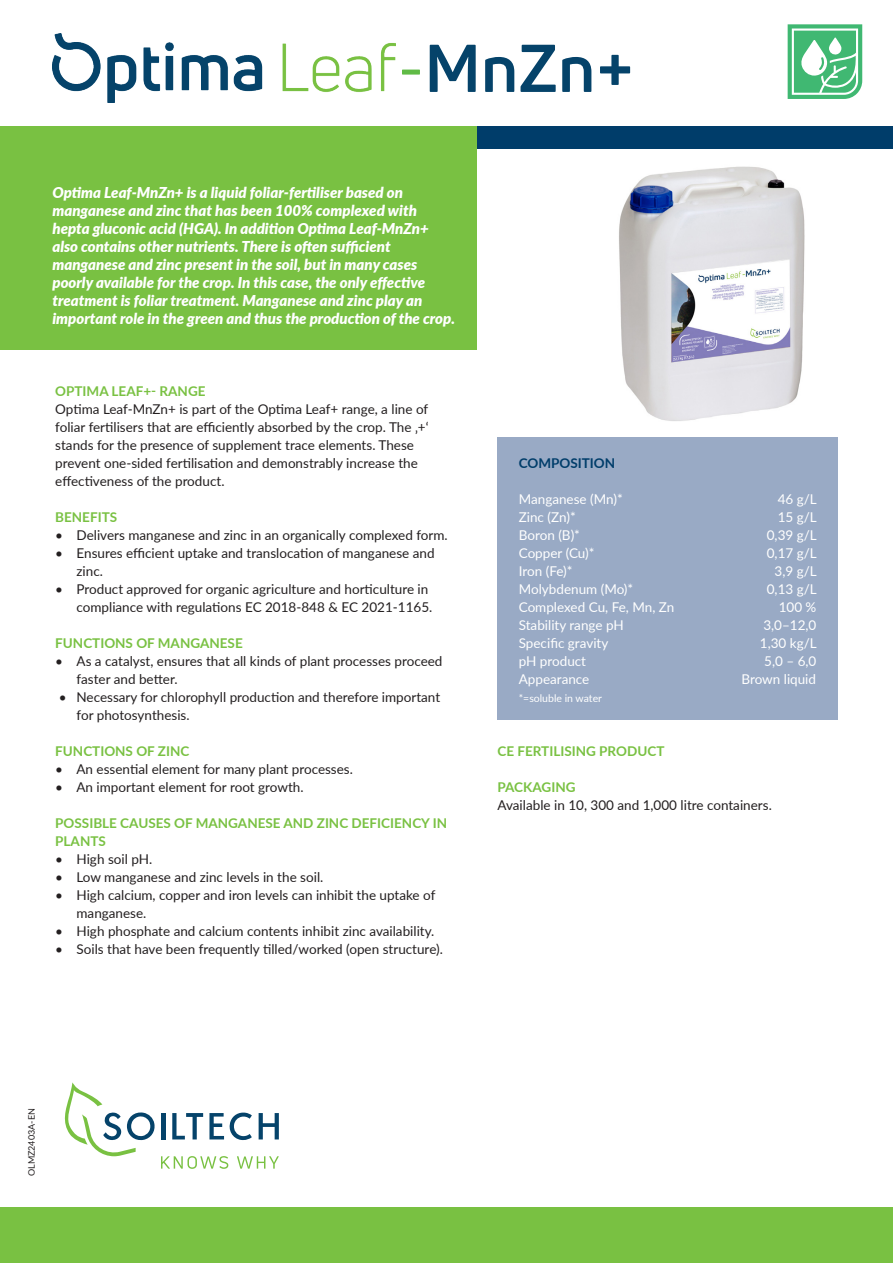
<style>
.page{position:relative;width:893px;height:1263px;background:#fff}
.page>*{position:absolute;margin:0;border:0;box-sizing:border-box;transform-origin:0 0}
.FOP_Product_Title{font:700 66px "Uni Neue";color:#05436a}
.t1{font:italic 900 15px/18px "Lato";color:#fff}
.t2{font:13.5px/18px "Lato";color:#231f20}
.t3{font:13.5px "Lato";color:#fff}
.t4{font:700 13.5px/18px "Lato";color:#79c142}
.t5{font:700 13.5px "Lato";color:#003d6a}
.t6{font:10.5px "Lato";color:#fff}
.t7{font:9px "Lato";color:#231f20}
.s1{font-weight:400;color:#60bb46}
</style>
<div class="page">
<div style="left:0;top:126px;width:893px;height:23px;background:#003d6a"></div>
<div style="left:0;top:1208px;width:893px;height:55px;background:#79c142"></div>
<div style="left:0;top:149px;width:476px;height:201px;background:#79c142"></div>
<div style="left:0;top:126px;width:476px;height:23px;background:#79c142"></div>
<svg style="left:64px;top:1082px;width:215px;height:87px"></svg>
<img style="left:52px;top:33px;width:343px;height:69px">
<img style="left:619px;top:166px;width:186px;height:255px">
<div style="left:497px;top:437px;width:341px;height:283px;background:#99aac5"></div>
<svg style="left:787px;top:24px;width:76px;height:75px"></svg>
<p class="FOP_Product_Title" style="left:398px;top:27px;width:239px"><span class="s1">-</span>MnZn+</p>
<p class="t1" style="left:52px;top:183px;width:404px">Optima Leaf-MnZn+ is a liquid foliar-fertiliser based on manganese and zinc that has been 100% complexed with hepta gluconic acid (HGA). In addition Optima Leaf-MnZn+ also contains other nutrients. There is often sufficient manganese and zinc present in the soil, but in many cases poorly available for the crop. In this case, the only effective treatment is foliar treatment. Manganese and zinc play an important role in the green and thus the production of the crop.</p>
<p class="t4" style="left:55px;top:381px;width:152px">OPTIMA LEAF+- RANGE</p>
<p class="t2" style="left:55px;top:400px;width:375px">Optima Leaf-MnZn+ is part of the Optima Leaf+ range, a line of foliar fertilisers that are efficiently absorbed by the crop. The ‚+‘ stands for the presence of supplement trace elements. These prevent one-sided fertilisation and demonstrably increase the effectiveness of the product.</p>
<p class="t4" style="left:55px;top:507px;width:63px">BENEFITS</p>
<p class="t2" style="left:55px;top:526px;width:394px">• Delivers manganese and zinc in an organically complexed form.</p>
<p class="t2" style="left:77px;top:544px;width:360px;text-indent:-21px">• Ensures efficient uptake and translocation of manganese and zinc.</p>
<p class="t2" style="left:55px;top:580px;width:379px;text-align:right">• Product approved for organic agriculture and horticulture in compliance with regulations EC 2018-848 &amp; EC 2021-1165.</p>
<p class="t4" style="left:55px;top:633px;width:189px">FUNCTIONS OF MANGANESE</p>
<p class="t2" style="left:55px;top:652px;width:389px">• As a catalyst, ensures that all kinds of plant processes proceed</p>
<p class="t2" style="left:77px;top:670px;width:103px">faster and better.</p>
<p class="t2" style="left:59px;top:688px;width:383px">• Necessary for chlorophyll production and therefore important</p>
<p class="t2" style="left:77px;top:706px;width:115px">for photosynthesis.</p>
<p class="t4" style="left:55px;top:741px;width:136px">FUNCTIONS OF ZINC</p>
<p class="t2" style="left:55px;top:760px;width:299px">• An essential element for many plant processes.</p>
<p class="t2" style="left:55px;top:778px;width:250px">• An important element for root growth.</p>
<p class="t4" style="left:55px;top:813px;width:393px">POSSIBLE CAUSES OF MANGANESE AND ZINC DEFICIENCY IN<br>PLANTS</p>
<p class="t2" style="left:55px;top:850px;width:98px">• High soil pH.</p>
<p class="t2" style="left:55px;top:868px;width:270px">• Low manganese and zinc levels in the soil.</p>
<p class="t2" style="left:55px;top:886px;width:382px">• High calcium, copper and iron levels can inhibit the uptake of</p>
<p class="t2" style="left:77px;top:904px;width:71px">manganese.</p>
<p class="t2" style="left:55px;top:922px;width:381px">• High phosphate and calcium contents inhibit zinc availability.</p>
<p class="t2" style="left:55px;top:940px;width:389px">• Soils that have been frequently tilled/worked (open structure).</p>
<p class="t5" style="left:519px;top:453px;width:98px">COMPOSITION</p>
<p class="t3" style="left:519px;top:489px;width:106px">Manganese (Mn)*</p>
<p class="t3" style="left:778px;top:489px;width:41px">46 g/L</p>
<p class="t3" style="left:519px;top:507px;width:58px">Zinc (Zn)*</p>
<p class="t3" style="left:778px;top:507px;width:41px">15 g/L</p>
<p class="t3" style="left:519px;top:525px;width:63px">Boron (B)*</p>
<p class="t3" style="left:767px;top:525px;width:52px">0,39 g/L</p>
<p class="t3" style="left:519px;top:543px;width:77px">Copper (Cu)*</p>
<p class="t3" style="left:767px;top:543px;width:52px">0,17 g/L</p>
<p class="t3" style="left:519px;top:561px;width:55px">Iron (Fe)*</p>
<p class="t3" style="left:775px;top:561px;width:44px">3,9 g/L</p>
<p class="t3" style="left:519px;top:579px;width:116px">Molybdenum (Mo)*</p>
<p class="t3" style="left:767px;top:579px;width:52px">0,13 g/L</p>
<p class="t3" style="left:519px;top:597px;width:157px">Complexed Cu, Fe, Mn, Zn</p>
<p class="t3" style="left:779px;top:597px;width:39px">100 %</p>
<p class="t3" style="left:519px;top:615px;width:106px">Stability range pH</p>
<p class="t3" style="left:763px;top:615px;width:55px">3,0–12,0</p>
<p class="t3" style="left:519px;top:633px;width:91px">Specific gravity</p>
<p class="t3" style="left:760px;top:633px;width:58px">1,30 kg/L</p>
<p class="t3" style="left:519px;top:651px;width:69px">pH product</p>
<p class="t3" style="left:764px;top:651px;width:54px">5,0 – 6,0</p>
<p class="t3" style="left:519px;top:669px;width:72px">Appearance</p>
<p class="t3" style="left:741px;top:669px;width:76px">Brown liquid</p>
<p class="t6" style="left:519px;top:691px;width:85px">*=soluble in water</p>
<p class="t4" style="left:497px;top:741px;width:168px">CE FERTILISING PRODUCT</p>
<p class="t4" style="left:497px;top:777px;width:80px">PACKAGING</p>
<p class="t2" style="left:497px;top:796px;width:276px">Available in 10, 300 and 1,000 litre containers.</p>
<p class="t7" style="left:25px;top:1176px;width:69px;rotate:-90deg">OLMZ2403A-EN</p>
</div>
